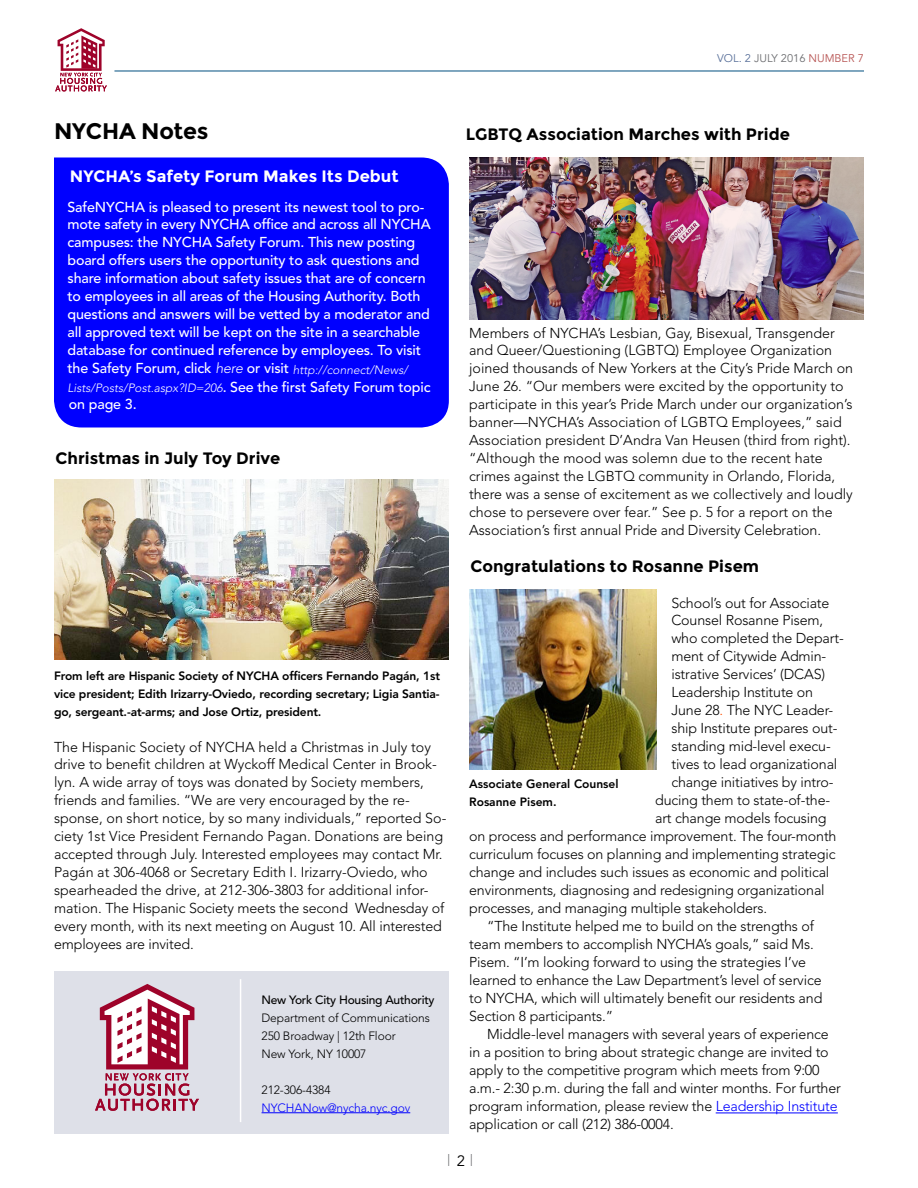
<style>
.page{position:relative;width:918px;height:1188px;background:#fff}
.page>*{position:absolute;margin:0;border:0;box-sizing:border-box;transform-origin:0 0}
.t1{font:700 22.5px "Montserrat";letter-spacing:-.01em;color:#000}
.t2{font:700 16.5px "Montserrat";color:#000}
.t3{font:700 16.5px "Montserrat";color:#fff}
.t4{font:300 14.25px/18px "Avenir LT Std";letter-spacing:-.01em;color:#000}
.t5{font:500 14.25px/18px "Avenir LT Std";letter-spacing:-.01em;color:#fff}
.t6{font:800 12px/18px "Avenir LT Std";letter-spacing:-.01em;color:#000}
.t7{font:300 12px/18px "Avenir LT Std";letter-spacing:-.01em;color:#000}
.t8{font:italic 300 12px "Avenir LT Std";color:#fff}
.t9{font:500 12px "Avenir LT Std";letter-spacing:-.02em;color:#000}
.t10{font:300 12px "Avenir LT Std";letter-spacing:-.01em;color:#00f}
.t11{font:12px "Avenir LT Std";color:#6d6e71}
.t12{font:11.1px "Avenir LT Std";color:#6d6e71}
.s1{color:#59709a}
.s2{color:#b85554}
.s3{font-weight:300;font-style:italic}
.s4{font-weight:300;font-style:italic;font-size:12px}
.s5{font-weight:500;font-style:normal;font-size:14.25px}
.s6{color:#ff5000}
.s7{color:#00f}
.s8{font-size:15px;color:#000}
</style>
<div class="page">
<svg style="left:55px;top:28px;width:52px;height:63px"></svg>
<hr style="left:114px;top:71px;width:750px;height:1px;background:#004e80">
<div style="left:54px;top:972px;width:395px;height:162px;background:#dee0e8"></div>
<svg style="left:95px;top:984px;width:104px;height:127px"></svg>
<hr style="left:262px;top:1112px;width:148px;height:1px;background:#00f">
<hr style="left:240px;top:979px;width:1px;height:143px;background:#fff">
<img style="left:469px;top:158px;width:395px;height:162px">
<hr style="left:716px;top:1113px;width:122px;height:1px;background:#00f">
<img style="left:469px;top:590px;width:187px;height:180px">
<div style="left:54px;top:158px;width:395px;height:270px;background:#00f"></div>
<img style="left:54px;top:479px;width:395px;height:180px">
<p class="t12" style="left:717px;top:52px;width:148px"><span class="s1">VOL. 2</span> JULY 2016 <span class="s2">NUMBER 7</span></p>
<h1 class="t1" style="left:54px;top:118px;width:156px">NYCHA Notes</h1>
<p class="t2" style="left:466px;top:124px;width:326px">LGBTQ Association Marches with Pride</p>
<p class="t3" style="left:70px;top:166px;width:330px">NYCHA’s Safety Forum Makes Its Debut</p>
<p class="t5" style="left:68px;top:198px;width:365px">SafeNYCHA is pleased to present its newest tool to pro&shy;mote safety in every NYCHA office and across all NYCHA campuses: the NYCHA Safety Forum. This new posting board offers users the opportunity to ask questions and share information about safety issues that are of concern to employees in all areas of the Housing Authority. Both questions and answers will be vetted by a moderator and all approved text will be kept on the site in a searchable database for continued reference by employees. To visit the Safety Forum, click <span class="s3">here</span> or visit <span class="s4">http://connect/News/</span></p>
<p class="t8" style="left:68px;top:380px;width:365px">Lists/Posts/Post.aspx?ID=206<span class="s5">. See the first Safety Forum topic</span></p>
<p class="t5" style="left:69px;top:396px;width:69px">on page 3.</p>
<p class="t2" style="left:56px;top:448px;width:226px">Christmas in July Toy Drive</p>
<p class="t6" style="left:54px;top:666px;width:388px;text-align:justify">From left are Hispanic Society of NYCHA officers Fernando Pagán, 1st vice president; Edith Irizarry-Oviedo, recording secretary; Ligia Santia&shy;go, sergeant.-at-arms; and Jose Ortiz, president.</p>
<p class="t4" style="left:54px;top:738px;width:394px">The Hispanic Society of NYCHA held a Christmas in July toy drive to benefit children at Wyckoff Medical Center in Brook&shy;lyn. A wide array of toys was donated by Society members, friends and families. “We are very encouraged by the re&shy;sponse, on short notice, by so many individuals,” reported So&shy;ciety 1st Vice President Fernando Pagan. Donations are being accepted through July. Interested employees may contact Mr.<br>Pagán at 306-4068 or Secretary Edith I. Irizarry-Oviedo, who spearheaded the drive, at 212-306-3803 for additional infor&shy;mation. The Hispanic Society meets the second Wednesday of every month, with its next meeting on August 10. All interested employees are invited.</p>
<p class="t9" style="left:262px;top:992px;width:175px">New York City Housing Authority</p>
<p class="t7" style="left:262px;top:1008px;width:170px">Department of Communications<br>250 Broadway | 12th Floor<br>New York, NY 10007</p>
<p class="t7" style="left:262px;top:1080px;width:71px">212-306-4384</p>
<p class="t10" style="left:262px;top:1100px;width:150px">NYCHANow@nycha.nyc.gov</p>
<p class="t4" style="left:469px;top:324px;width:385px">Members of NYCHA’s Lesbian, Gay, Bisexual, Transgender and Queer/Questioning (LGBTQ) Employee Organization joined thousands of New Yorkers at the City’s Pride March on June 26. “Our members were excited by the opportunity to participate in this year’s Pride March under our organization’s banner—NYCHA’s Association of LGBTQ Employees,” said Association president D’Andra Van Heusen (third from right). “Although the mood was solemn due to the recent hate crimes against the LGBTQ community in Orlando, Florida, there was a sense of excitement as we collectively and loudly chose to persevere over fear.” See p. 5 for a report on the Association’s first annual Pride and Diversity Celebration.</p>
<p class="t2" style="left:471px;top:556px;width:290px">Congratulations to Rosanne Pisem</p>
<p class="t4" style="left:671px;top:594px;width:160px">School’s out for Associate</p>
<p class="t4" style="left:671px;top:612px;width:153px">Counsel Rosanne Pisem,</p>
<p class="t4" style="left:671px;top:630px;width:174px">who completed the Depart-</p>
<p class="t4" style="left:671px;top:648px;width:156px">ment of Citywide Admin-</p>
<p class="t4" style="left:671px;top:666px;width:155px">istrative Services’ (DCAS)</p>
<p class="t4" style="left:671px;top:684px;width:143px">Leadership Institute on</p>
<p class="t4" style="left:671px;top:702px;width:163px">June 28<span class="s6">.</span> The NYC Leader-</p>
<p class="t4" style="left:671px;top:720px;width:168px">ship Institute prepares out-</p>
<p class="t4" style="left:671px;top:738px;width:161px">standing mid-level execu-</p>
<p class="t4" style="left:671px;top:756px;width:167px">tives to lead organizational</p>
<p class="t4" style="left:671px;top:774px;width:164px">change initiatives by intro-</p>
<p class="t4" style="left:655px;top:792px;width:177px">ducing them to state-of-the-</p>
<p class="t4" style="left:655px;top:810px;width:173px">art change models focusing</p>
<p class="t4" style="left:469px;top:828px;width:369px">on process and performance improvement. The four-month</p>
<p class="t4" style="left:469px;top:846px;width:368px">curriculum focuses on planning and implementing strategic</p>
<p class="t4" style="left:469px;top:864px;width:362px">change and includes such issues as economic and political</p>
<p class="t4" style="left:469px;top:882px;width:357px">environments, diagnosing and redesigning organizational</p>
<p class="t4" style="left:469px;top:900px;width:299px">processes, and managing multiple stakeholders.</p>
<p class="t4" style="left:487px;top:918px;width:328px">“The Institute helped me to build on the strengths of</p>
<p class="t4" style="left:469px;top:936px;width:346px">team members to accomplish NYCHA’s goals,” said Ms.</p>
<p class="t4" style="left:469px;top:954px;width:339px">Pisem. “I’m looking forward to using the strategies I’ve</p>
<p class="t4" style="left:469px;top:972px;width:354px">learned to enhance the Law Department’s level of service</p>
<p class="t4" style="left:469px;top:990px;width:355px">to NYCHA, which will ultimately benefit our residents and</p>
<p class="t4" style="left:469px;top:1008px;width:146px">Section 8 participants.”</p>
<p class="t4" style="left:487px;top:1026px;width:343px">Middle-level managers with several years of experience</p>
<p class="t4" style="left:469px;top:1044px;width:361px">in a position to bring about strategic change are invited to</p>
<p class="t4" style="left:469px;top:1062px;width:352px">apply to the competitive program which meets from 9:00</p>
<p class="t4" style="left:469px;top:1080px;width:373px">a.m.- 2:30 p.m. during the fall and winter months. For further</p>
<p class="t4" style="left:469px;top:1098px;width:370px">program information, please review the <span class="s7">Leadership Institute</span></p>
<p class="t4" style="left:469px;top:1116px;width:206px">application or call (212) 386-0004.</p>
<p class="t6" style="left:469px;top:774px;width:151px">Associate General Counsel<br>Rosanne Pisem.</p>
<p class="t11" style="left:447px;top:1152px;width:27px">| <span class="s8">2</span> |</p>
</div>
